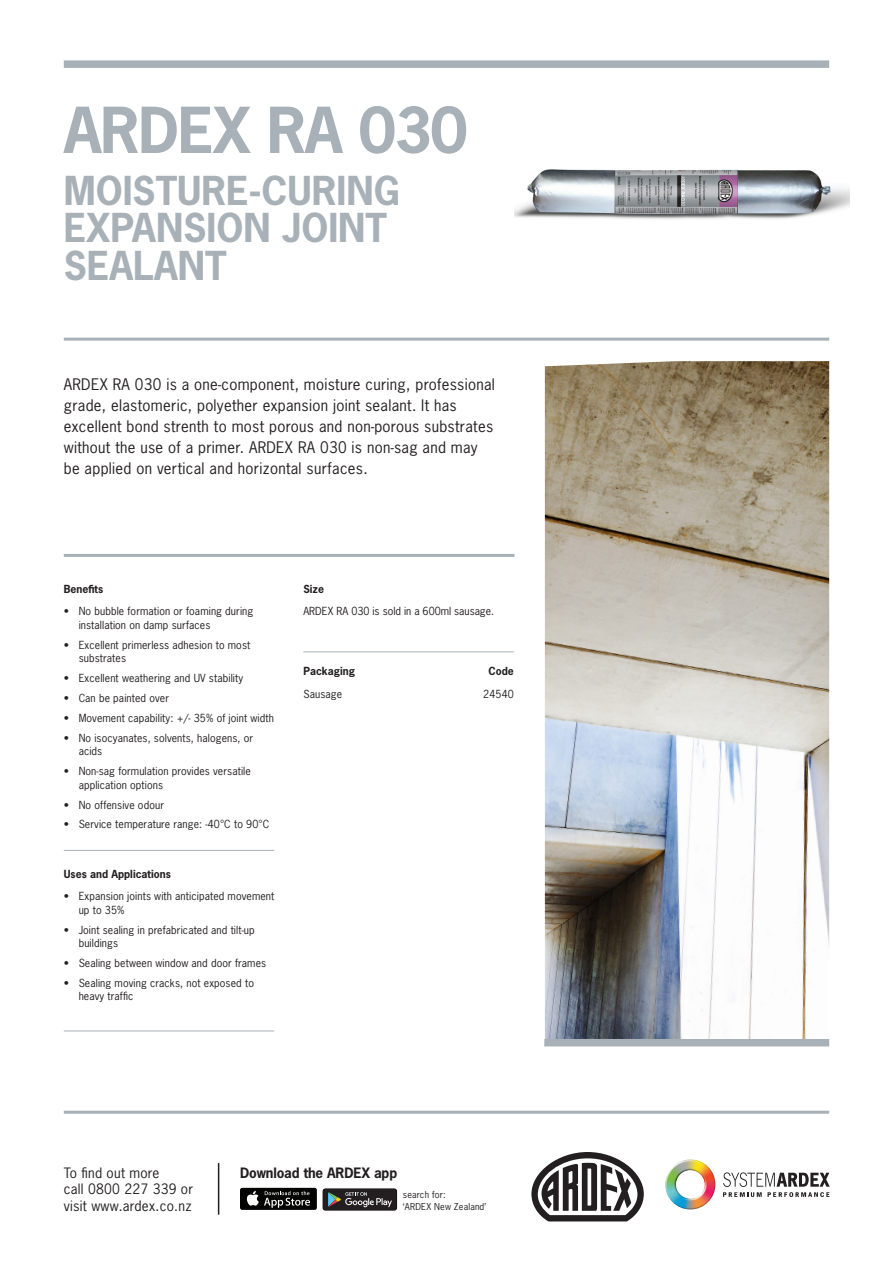
<style>
.page{position:relative;width:893px;height:1263px;background:#fff}
.page>*{position:absolute;margin:0;border:0;box-sizing:border-box;transform-origin:0 0}
.t1{font:700 59.55px "News Gothic Std";letter-spacing:-.02em;color:#a8b1b7}
.t2{font:700 37.5px/37.5px "News Gothic Std";color:#a8b1b7}
.Body{font:15px/21px "News Gothic Std";letter-spacing:.02em;color:#231f20}
.t3{font:13.5px/16.5px "News Gothic Std";letter-spacing:.02em;color:#231f20}
.t4{font:700 13.5px "News Gothic Std";letter-spacing:-.01em;color:#231f20}
.Subheading_2{font:10.5px/13.5px "News Gothic Std";letter-spacing:.01em;color:#231f20}
.Subheading_2-2{font:700 10.5px "News Gothic Std";color:#231f20}
.Product_code{font:10.5px "News Gothic Std";letter-spacing:.01em;color:#231f20}
.t5{font:9px/12px "News Gothic Std";letter-spacing:.02em;color:#231f20}
</style>
<div class="page">
<img style="left:665px;top:1159px;width:50px;height:50px">
<svg style="left:723px;top:1172px;width:107px;height:25px"></svg>
<hr style="left:64px;top:1111px;width:765px;height:3px;background:#a8b1b7">
<svg style="left:531px;top:1152px;width:113px;height:69px"></svg>
<div style="left:240px;top:1188px;width:77px;height:22px;background:#040503;border-radius:2px"></div>
<svg style="left:246px;top:1191px;width:64px;height:17px"></svg>
<div style="left:323px;top:1188px;width:74px;height:22px;background:#777776;border-radius:3px"></div>
<div style="left:323px;top:1189px;width:74px;height:21px;background:#231f20;border-radius:2px"></div>
<svg style="left:328px;top:1192px;width:64px;height:15px"></svg>
<hr style="left:218px;top:1163px;width:1px;height:52px;background:#231f20">
<hr style="left:64px;top:338px;width:765px;height:3px;background:#a8b1b7">
<hr style="left:64px;top:554px;width:450px;height:3px;background:#a8b1b7">
<div style="left:64px;top:60px;width:765px;height:8px;background:#a8b1b7"></div>
<div style="left:544px;top:1039px;width:285px;height:7px;background:#a8b1b7"></div>
<img style="left:514px;top:169px;width:335px;height:50px">
<hr style="left:64px;top:850px;width:210px;height:1px;background:#a8b1b7">
<hr style="left:64px;top:1030px;width:210px;height:1px;background:#a8b1b7">
<hr style="left:303px;top:651px;width:211px;height:1px;background:#a8b1b7">
<img style="left:545px;top:361px;width:284px;height:678px">
<p class="t1" style="left:64px;top:91px;width:405px">ARDEX RA 030</p>
<p class="t2" style="left:64px;top:171px;width:337px">MOISTURE-CURING<br>EXPANSION JOINT<br>SEALANT</p>
<p class="Body" style="left:64px;top:374px;width:433px">ARDEX RA 030 is a one-component, moisture curing, professional grade, elastomeric, polyether expansion joint sealant. It has excellent bond strenth to most porous and non-porous substrates without the use of a primer. ARDEX RA 030 is non-sag and may be applied on vertical and horizontal surfaces.</p>
<p class="Subheading_2-2" style="left:64px;top:582px;width:41px">Benefits</p>
<p class="Subheading_2" style="left:79px;top:604px;width:176px;text-indent:-15px">• No bubble formation or foaming during installation on damp surfaces</p>
<p class="Subheading_2" style="left:79px;top:638px;width:173px;text-indent:-15px">• Excellent primerless adhesion to most substrates</p>
<p class="Subheading_2" style="left:64px;top:671px;width:181px">• Excellent weathering and UV stability</p>
<p class="Subheading_2" style="left:64px;top:691px;width:107px">• Can be painted over</p>
<p class="Subheading_2" style="left:64px;top:711px;width:212px">• Movement capability: +/- 35% of joint width</p>
<p class="Subheading_2" style="left:79px;top:731px;width:176px;text-indent:-15px">• No isocyanates, solvents, halogens, or acids</p>
<p class="Subheading_2" style="left:79px;top:764px;width:174px;text-indent:-15px">• Non-sag formulation provides versatile application options</p>
<p class="Subheading_2" style="left:64px;top:798px;width:102px">• No offensive odour</p>
<p class="Subheading_2" style="left:64px;top:817px;width:207px">• Service temperature range: -40°C to 90°C</p>
<p class="Subheading_2-2" style="left:64px;top:867px;width:109px">Uses and Applications</p>
<p class="Subheading_2" style="left:79px;top:889px;width:197px;text-indent:-15px">• Expansion joints with anticipated movement up to 35%</p>
<p class="Subheading_2" style="left:79px;top:923px;width:178px;text-indent:-15px">• Joint sealing in prefabricated and tilt-up buildings</p>
<p class="Subheading_2" style="left:64px;top:956px;width:204px">• Sealing between window and door frames</p>
<p class="Subheading_2" style="left:79px;top:976px;width:177px;text-indent:-15px">• Sealing moving cracks, not exposed to heavy traffic</p>
<p class="Subheading_2-2" style="left:303px;top:582px;width:22px">Size</p>
<p class="Subheading_2" style="left:303px;top:604px;width:192px">ARDEX RA 030 is sold in a 600ml sausage.</p>
<p class="Subheading_2-2" style="left:303px;top:664px;width:53px">Packaging</p>
<p class="Subheading_2-2" style="left:489px;top:664px;width:27px">Code</p>
<p class="Product_code" style="left:303px;top:687px;width:40px">Sausage</p>
<p class="Product_code" style="left:483px;top:687px;width:32px">24540</p>
<p class="t3" style="left:64px;top:1164px;width:131px">To find out more<br>call 0800 227 339 or visit www.ardex.co.nz</p>
<p class="t4" style="left:240px;top:1164px;width:159px">Download the ARDEX app</p>
<p class="t5" style="left:403px;top:1188px;width:85px">search for:<br>‘ARDEX New Zealand’</p>
</div>
